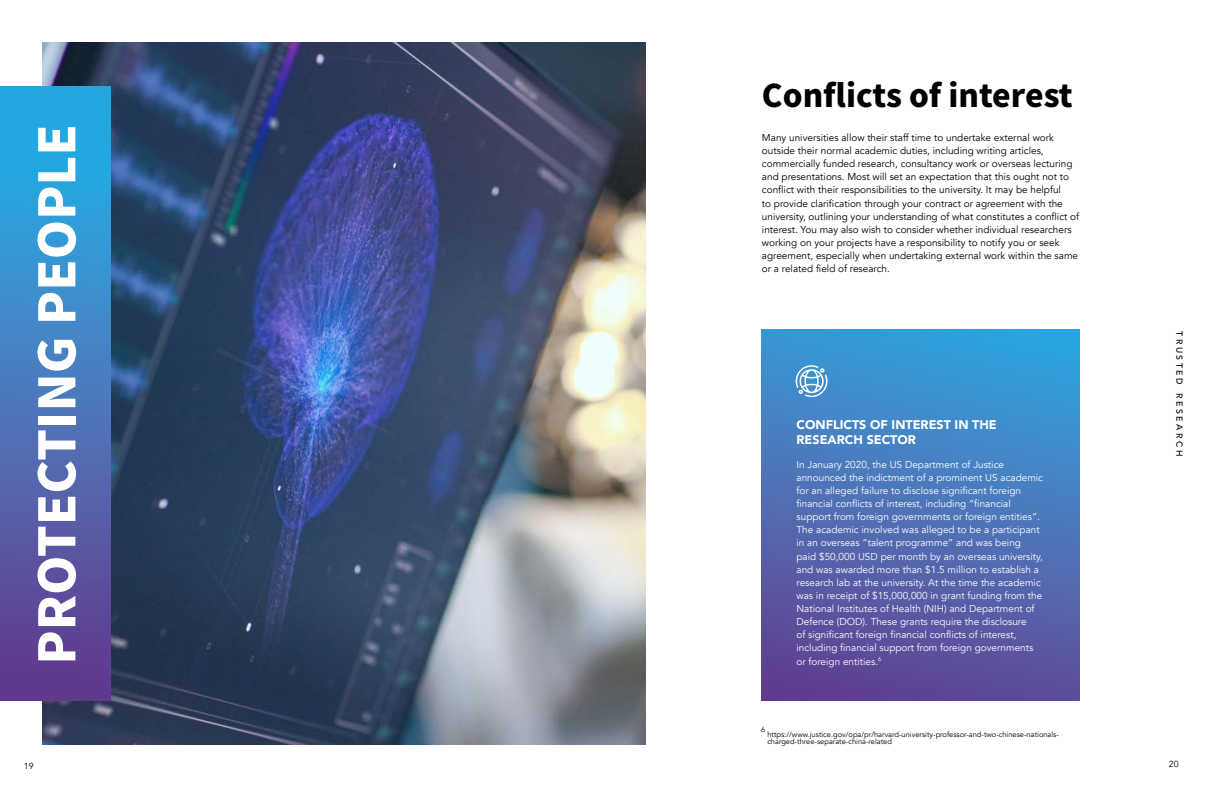
<style>
.page{position:relative;width:1205px;height:787px;background:#fff}
.page>*{position:absolute;margin:0;border:0;box-sizing:border-box;transform-origin:0 0}
.t1{font:900 50px "Noto Sans TC";color:#fff}
.t2{font:900 31.25px "Noto Sans TC";color:#000}
.t3{font:900 12.5px/15px "Avenir";color:#fff}
.t4{font:10px/13.1px "Avenir";color:#fff}
.t5{font:10px/13.1px "Avenir";color:#000}
.t6{font:500 8.75px "Avenir";letter-spacing:.3em;color:#000}
.t7{font:8.75px "Avenir";color:#000}
.t8{font:7.5px/7.5px "Avenir";color:#000}
</style>
<div class="page">
<div style="left:761px;top:330px;width:318px;height:370px;background:linear-gradient(to bottom,#34a1db,#634393)"></div>
<img style="left:43px;top:43px;width:602px;height:701px">
<div style="left:0;top:87px;width:111px;height:613px;background:linear-gradient(to bottom,#22b6eb,#6a398c)"></div>
<svg style="left:795px;top:365px;width:33px;height:32px"></svg>
<h1 class="t2" style="left:762px;top:77px;width:312px">Conflicts of interest</h1>
<p class="t1" style="left:29px;top:664px;width:542px;rotate:-90deg">PROTECTING PEOPLE</p>
<p class="t5" style="left:762px;top:131px;width:319px">Many universities allow their staff time to undertake external work outside their normal academic duties, including writing articles, commercially funded research, consultancy work or overseas lecturing and presentations. Most will set an expectation that this ought not to conflict with their responsibilities to the university. It may be helpful<br>to provide clarification through your contract or agreement with the university, outlining your understanding of what constitutes a conflict of interest. You may also wish to consider whether individual researchers working on your projects have a responsibility to notify you or seek agreement, especially when undertaking external work within the same or a related field of research.</p>
<h5 class="t3" style="left:796px;top:417px;width:202px">CONFLICTS OF INTEREST IN THE<br>RESEARCH SECTOR</h5>
<p class="t4" style="left:796px;top:458px;width:248px">In January 2020, the US Department of Justice announced the indictment of a prominent US academic</p>
<p class="t4" style="left:796px;top:484px;width:226px">for an alleged failure to disclose significant foreign</p>
<p class="t4" style="left:796px;top:497px;width:245px">financial conflicts of interest, including “financial support from foreign governments or foreign entities”.</p>
<p class="t4" style="left:796px;top:523px;width:245px">The academic involved was alleged to be a participant</p>
<p class="t4" style="left:796px;top:536px;width:248px">in an overseas “talent programme” and was being paid $50,000 USD per month by an overseas university,</p>
<p class="t4" style="left:796px;top:563px;width:244px">and was awarded more than $1.5 million to establish a</p>
<p class="t4" style="left:796px;top:576px;width:247px">research lab at the university. At the time the academic was in receipt of $15,000,000 in grant funding from the<br>National Institutes of Health (NIH) and Department of</p>
<p class="t4" style="left:796px;top:615px;width:238px">Defence (DOD). These grants require the disclosure of significant foreign financial conflicts of interest, including financial support from foreign governments or foreign entities.<sup>6</sup></p>
<p class="t7" style="left:24px;top:761px;width:11px">19</p>
<p class="t8" style="left:761px;top:725px;width:6px">6</p>
<p class="t8" style="left:767px;top:730px;width:293px">https://www.justice.gov/opa/pr/harvard-university-professor-and-two-chinese-nationals&shy;charged-three-separate-china-related</p>
<p class="t6" style="left:1187px;top:331px;width:127px;rotate:90deg">TRUSTED RESEARCH</p>
<p class="t7" style="left:1169px;top:758px;width:11px">20</p>
</div>
